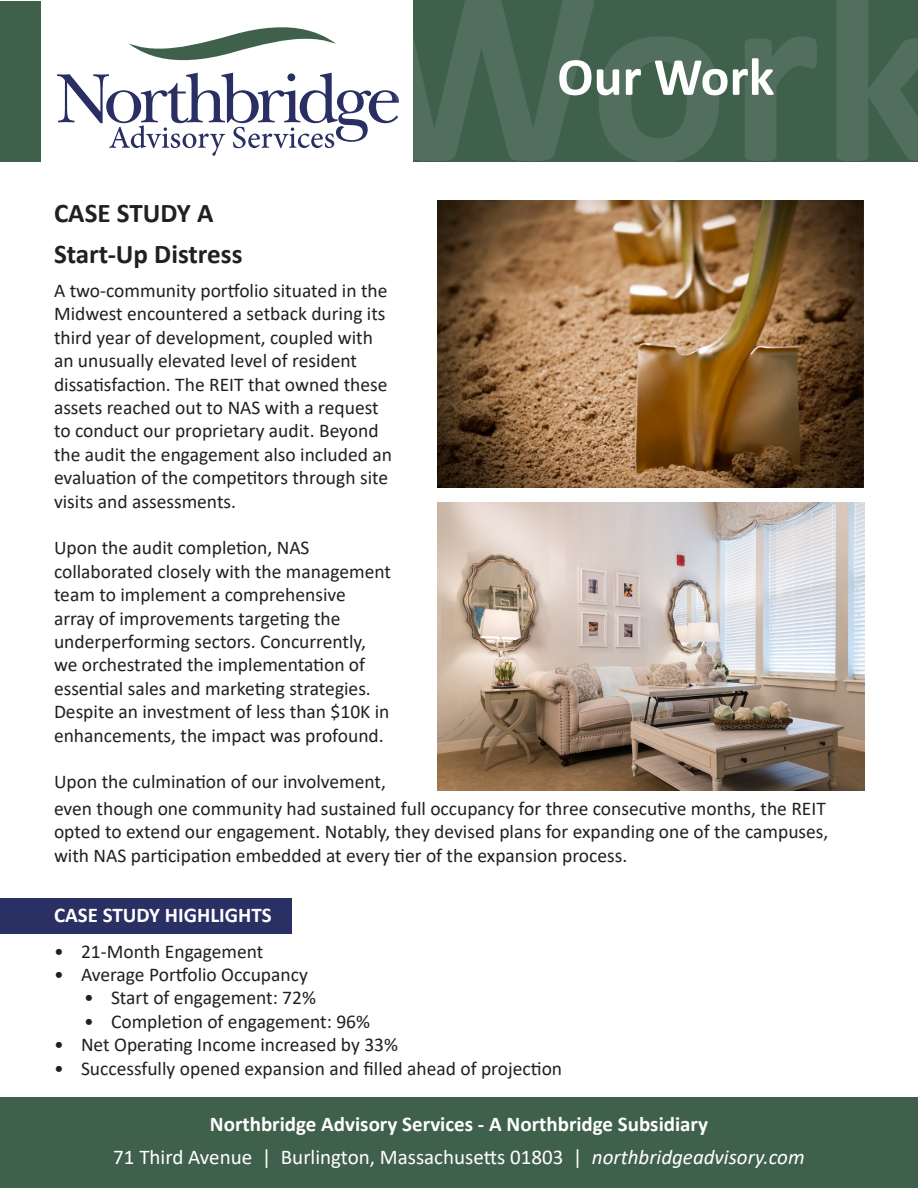
<style>
.page{position:relative;width:918px;height:1188px;background:#fff}
.page>*{position:absolute;margin:0;border:0;box-sizing:border-box;transform-origin:0 0}
.t1{font:700 258.6px "Calibri";color:#fff}
.t2{font:700 53.85px "Calibri";color:#fff}
.t3{font:700 27.15px "Calibri";color:#231f20}
.t4{font:700 21px "Calibri";color:#fff}
.t5{font:21px "Calibri";color:#fff}
.t6{font:19.5px/23.4px "Calibri";color:#231f20}
.s1{font-style:italic}
</style>
<div class="page">
<div style="left:0;top:1097px;width:918px;height:91px;background:#3f604b"></div>
<img style="left:437px;top:200px;width:427px;height:288px">
<img style="left:437px;top:503px;width:427px;height:288px">
<div style="left:0;top:898px;width:291px;height:36px;background:#2a3064"></div>
<div style="left:0;top:1px;width:41px;height:161px;background:#3f604b"></div>
<svg style="left:129px;top:27px;width:207px;height:34px"></svg>
<svg style="left:57px;top:73px;width:342px;height:83px"></svg>
<div style="left:414px;top:0;width:504px;height:162px;background:#3f604b"></div>
<p class="t3" style="left:54px;top:194px;width:161px">CASE STUDY A</p>
<p class="t3" style="left:54px;top:235px;width:190px">Start-Up Distress</p>
<h1 class="t1" style="left:365px;top:-108px;width:581px">Work</h1>
<p class="t2" style="left:557px;top:39px;width:219px">Our Work</p>
<p class="t6" style="left:54px;top:278px;width:340px">A two-community portfolio situated in the Midwest encountered a setback during its third year of development, coupled with an unusually elevated level of resident dissatisfaction. The REIT that owned these assets reached out to NAS with a request to conduct our proprietary audit. Beyond the audit the engagement also included an evaluation of the competitors through site visits and assessments.</p>
<p class="t6" style="left:54px;top:536px;width:339px">Upon the audit completion, NAS collaborated closely with the management team to implement a comprehensive array of improvements targeting the underperforming sectors. Concurrently, we orchestrated the implementation of essential sales and marketing strategies.<br>Despite an investment of less than $10K in enhancements, the impact was profound.</p>
<p class="t6" style="left:54px;top:770px;width:334px">Upon the culmination of our involvement,</p>
<p class="t6" style="left:54px;top:796px;width:776px">even though one community had sustained full occupancy for three consecutive months, the REIT opted to extend our engagement. Notably, they devised plans for expanding one of the campuses, with NAS participation embedded at every tier of the expansion process.</p>
<p class="t4" style="left:54px;top:900px;width:219px">CASE STUDY HIGHLIGHTS</p>
<p class="t6" style="left:54px;top:939px;width:211px">• 21-Month Engagement</p>
<p class="t6" style="left:54px;top:962px;width:255px">• Average Portfolio Occupancy</p>
<p class="t6" style="left:84px;top:986px;width:234px">• Start of engagement: 72%</p>
<p class="t6" style="left:84px;top:1009px;width:288px">• Completion of engagement: 96%</p>
<p class="t6" style="left:54px;top:1032px;width:346px">• Net Operating Income increased by 33%</p>
<p class="t6" style="left:54px;top:1056px;width:510px">• Successfully opened expansion and filled ahead of projection</p>
<p class="t4" style="left:210px;top:1109px;width:500px">Northbridge Advisory Services - A Northbridge Subsidiary</p>
<p class="t5" style="left:113px;top:1143px;width:693px">71 Third Avenue | Burlington, Massachusetts 01803 | <span class="s1">northbridgeadvisory.com</span></p>
</div>
